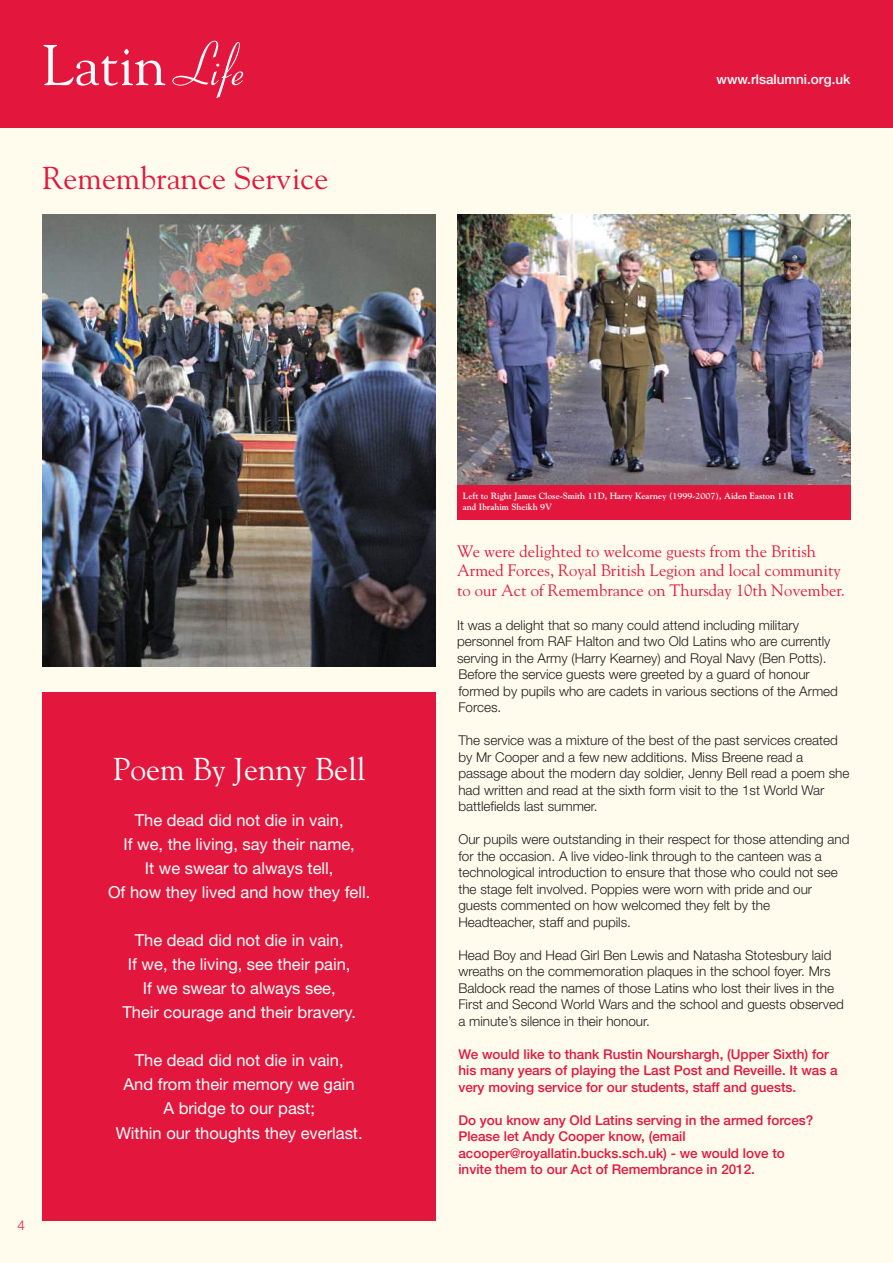
<style>
.page{position:relative;width:893px;height:1263px;background:#fffbed}
.page>*{position:absolute;margin:0;border:0;box-sizing:border-box;transform-origin:0 0}
.t1{font:57px "Goudy";color:#fff}
.t2{font:31.5px "Goudy";color:#e3173d}
.t3{font:31.5px "Goudy";color:#fff}
.t4{font:16.5px/24px "Helvetica Neue";color:#fff;text-align:center}
.t5{font:16.5px/19.8px "Goudy";color:#e3173d}
.t6{font:300 13.5px/16.5px "Helvetica Neue";color:#221f1f}
.t7{font:500 13.5px/16.5px "Helvetica Neue";color:#e3173d}
.t8{font:500 13.5px "Helvetica Neue";color:#fff}
.t9{font:300 13.5px "Helvetica Neue";color:#e3173d}
.t10{font:700 9px/10.8px "Goudy";color:#fff}
.s1{font-family:"Coronet";font-size:61.5px}
</style>
<div class="page">
<div style="left:0;top:0;width:893px;height:128px;background:#e3173d"></div>
<img style="left:43px;top:215px;width:393px;height:452px">
<img style="left:457px;top:215px;width:393px;height:270px">
<div style="left:457px;top:485px;width:393px;height:35px;background:#e3173d"></div>
<div style="left:43px;top:692px;width:393px;height:528px;background:#e3173d"></div>
<h1 class="t1" style="left:43px;top:43px;width:204px">Latin<span class="s1">Life</span></h1>
<h2 class="t2" style="left:43px;top:166px;width:287px">Remembrance Service</h2>
<p class="t8" style="left:716px;top:74px;width:135px">www.rlsalumni.org.uk</p>
<p class="t9" style="left:18px;top:1219px;width:9px">4</p>
<h2 class="t3" style="left:113px;top:757px;width:254px">Poem By Jenny Bell</h2>
<p class="t4" style="left:108px;top:809px;width:264px">The dead did not die in vain,<br>If we, the living, say their name,<br>It we swear to always tell,<br>Of how they lived and how they fell.</p>
<p class="t4" style="left:122px;top:929px;width:235px">The dead did not die in vain,<br>If we, the living, see their pain,<br>If we swear to always see,<br>Their courage and their bravery.</p>
<p class="t4" style="left:124px;top:1049px;width:233px">The dead did not die in vain,<br>And from their memory we gain<br>A bridge to our past;</p>
<p class="t4" style="left:116px;top:1123px;width:249px">Within our thoughts they everlast.</p>
<p class="t10" style="left:463px;top:491px;width:333px">Left to Right James Close-Smith 11D, Harry Kearney (1999-2007), Aiden Easton 11R and Ibrahim Sheikh 9V</p>
<p class="t5" style="left:457px;top:542px;width:389px">We were delighted to welcome guests from the British<br>Armed Forces, Royal British Legion and local community to our Act of Remembrance on Thursday 10th November.</p>
<p class="t6" style="left:457px;top:618px;width:382px">It was a delight that so many could attend including military personnel from RAF Halton and two Old Latins who are currently serving in the Army (Harry Kearney) and Royal Navy (Ben Potts).<br>Before the service guests were greeted by a guard of honour formed by pupils who are cadets in various sections of the Armed Forces.</p>
<p class="t6" style="left:458px;top:733px;width:393px">The service was a mixture of the best of the past services created by Mr Cooper and a few new additions. Miss Breene read a passage about the modern day soldier, Jenny Bell read a poem she had written and read at the sixth form visit to the 1st World War battlefields last summer.</p>
<p class="t6" style="left:458px;top:832px;width:393px">Our pupils were outstanding in their respect for those attending and for the occasion. A live video-link through to the canteen was a technological introduction to ensure that those who could not see the stage felt involved. Poppies were worn with pride and our guests commented on how welcomed they felt by the Headteacher, staff and pupils.</p>
<p class="t6" style="left:458px;top:948px;width:387px">Head Boy and Head Girl Ben Lewis and Natasha Stotesbury laid wreaths on the commemoration plaques in the school foyer. Mrs Baldock read the names of those Latins who lost their lives in the First and Second World Wars and the school and guests observed a minute’s silence in their honour.</p>
<p class="t7" style="left:458px;top:1047px;width:381px">We would like to thank Rustin Nourshargh, (Upper Sixth) for his many years of playing the Last Post and Reveille. It was a very moving service for our students, staff and guests.</p>
<p class="t7" style="left:458px;top:1113px;width:356px">Do you know any Old Latins serving in the armed forces?<br>Please let Andy Cooper know, (email acooper@royallatin.bucks.sch.uk) - we would love to invite them to our Act of Remembrance in 2012.</p>
</div>
